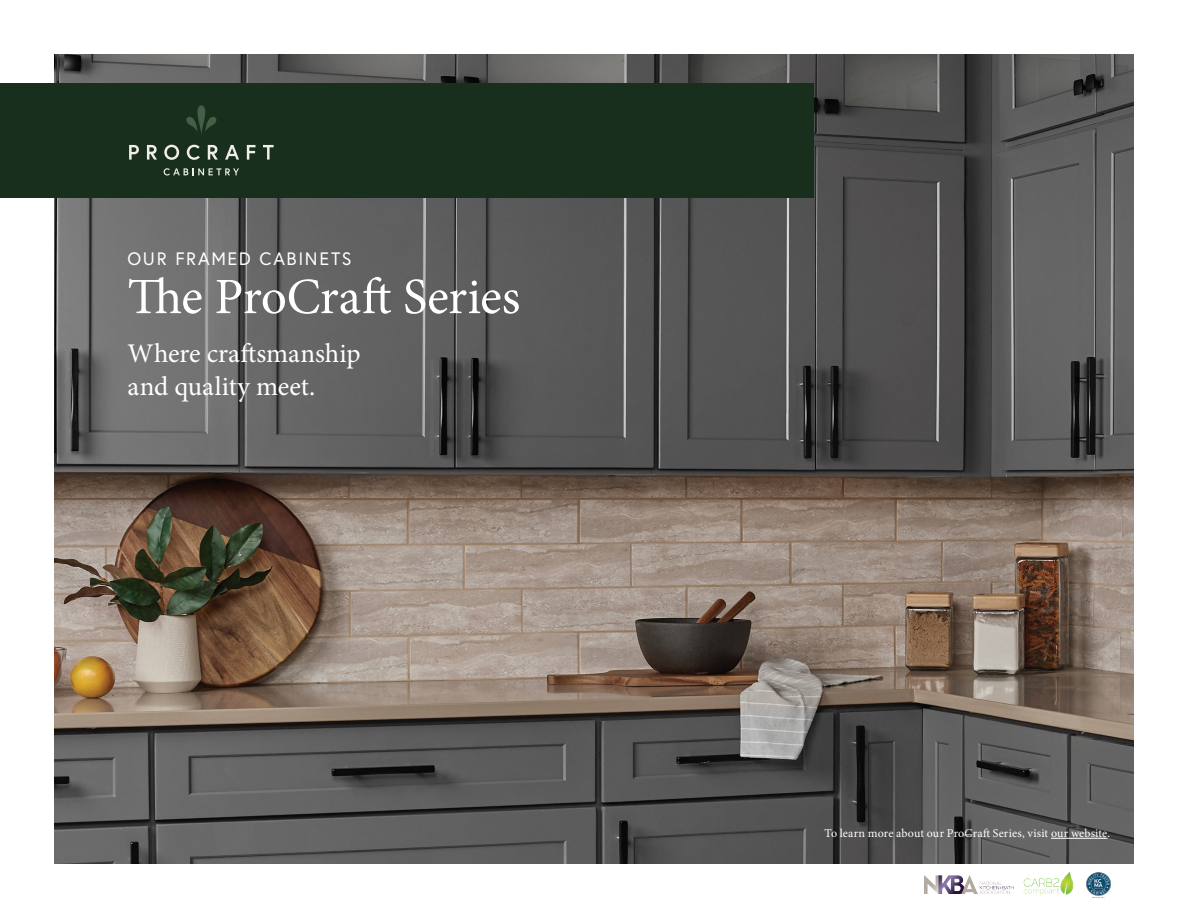
<style>
.page{position:relative;width:1188px;height:918px;background:#fff}
.page>*{position:absolute;margin:0;border:0;box-sizing:border-box;transform-origin:0 0}
.t1{font:51px "Minion Pro";letter-spacing:-.005em;color:#fff}
.t2{font:27px/33px "Minion Pro";color:#fff}
.t3{font:18px "Europa";letter-spacing:.095em;color:#fff}
.t4{font:12px "Minion Pro";letter-spacing:.01em;color:#fff}
</style>
<div class="page">
<img style="left:54px;top:54px;width:1080px;height:810px">
<div style="left:0;top:83px;width:814px;height:115px;background:#192f1e"></div>
<svg style="left:129px;top:145px;width:10px;height:15px"></svg>
<svg style="left:147px;top:145px;width:10px;height:15px"></svg>
<svg style="left:164px;top:145px;width:15px;height:15px"></svg>
<svg style="left:187px;top:145px;width:13px;height:15px"></svg>
<svg style="left:208px;top:145px;width:10px;height:15px"></svg>
<svg style="left:225px;top:145px;width:14px;height:15px"></svg>
<svg style="left:247px;top:145px;width:9px;height:15px"></svg>
<svg style="left:263px;top:145px;width:11px;height:15px"></svg>
<svg style="left:164px;top:168px;width:75px;height:8px"></svg>
<svg style="left:186px;top:105px;width:31px;height:29px"></svg>
<img style="left:1023px;top:872px;width:51px;height:23px">
<img style="left:1087px;top:872px;width:23px;height:26px">
<img style="left:979px;top:881px;width:35px;height:13px">
<img style="left:924px;top:875px;width:54px;height:19px">
<hr style="left:1051px;top:838px;width:57px;height:1px;background:#fff">
<h3 class="t3" style="left:127px;top:247px;width:226px">OUR FRAMED CABINETS</h3>
<h1 class="t1" style="left:127px;top:263px;width:394px">The ProCraft Series</h1>
<h2 class="t2" style="left:127px;top:337px;width:235px">Where craftsmanship and quality meet.</h2>
<p class="t4" style="left:824px;top:825px;width:287px">To learn more about our ProCraft Series, visit our website.</p>
</div>
